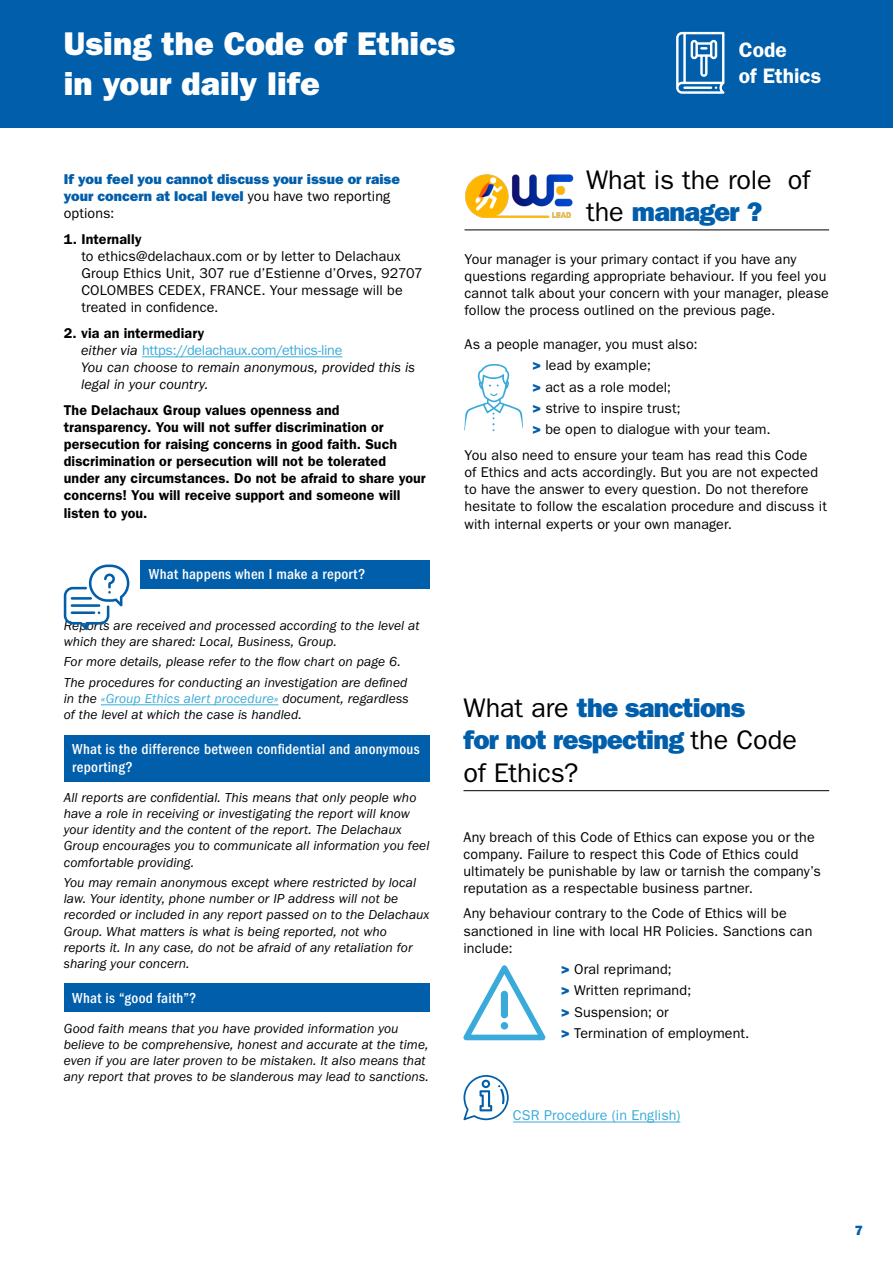
<style>
.page{position:relative;width:893px;height:1263px;background:#fff}
.page>*{position:absolute;margin:0;border:0;box-sizing:border-box;transform-origin:0 0}
.t1{font:33px/39.6px "ITC Franklin Gothic Std Hvy";color:#fff}
.titre2{font:27px/32.4px "ITC Franklin Gothic Std Hvy";letter-spacing:-.03em;color:#005eaa}
.titre2-2{font:27px/32.4px "ITC Franklin Gothic Std";letter-spacing:-.005em;color:#000}
.t2{font:600 21px/25.2px "ITC Franklin Gothic Std";letter-spacing:-.005em;color:#fff}
.question2{font:500 condensed 15px/18px "ITC Franklin Gothic Std";letter-spacing:.02em;color:#fff}
.courant_9_espAV2{font:14.25px/17.1px "ITC Franklin Gothic Std";letter-spacing:.01em;color:#000}
.courant_9_espAV2-2{font:600 14.25px/17.2px "ITC Franklin Gothic Std";letter-spacing:.005em;color:#000}
.courant_9_espAV2-3{font:italic 14.25px/17.1px "ITC Franklin Gothic Std";color:#000}
.courant_9_espAV2-4{font:14.25px/17.1px "ITC Franklin Gothic Std Hvy";color:#005eaa}
.courant_9_espAV2-5{font:14.25px "ITC Franklin Gothic Std";letter-spacing:.01em;color:#3aaadb}
.réponse{font:italic 13.5px/16.2px "ITC Franklin Gothic Std";letter-spacing:.005em;color:#000}
.t3{font:13.5px "ITC Franklin Gothic Std Hvy";color:#005eaa}
.s1{font-family:"ITC Franklin Gothic Std";color:#000}
.s2{font-weight:600}
.s3{font-weight:600;font-style:normal}
.s4{font-style:normal;color:#3aaadb}
.s5{color:#3aaadb}
.s6{font-family:"ITC Franklin Gothic Std Hvy";color:#005eaa}
</style>
<div class="page">
<div style="left:0;top:0;width:893px;height:128px;background:#005eaa"></div>
<svg style="left:676px;top:32px;width:49px;height:62px"></svg>
<hr style="left:683px;top:87px;width:29px;height:2px;background:#fff">
<hr style="left:142px;top:356px;width:200px;height:1px;background:#3aaadb">
<hr style="left:101px;top:704px;width:178px;height:1px;background:#3aaadb">
<div style="left:140px;top:561px;width:289px;height:28px;background:#005eaa"></div>
<div style="left:64px;top:735px;width:365px;height:46px;background:#005eaa"></div>
<div style="left:64px;top:984px;width:365px;height:28px;background:#005eaa"></div>
<hr style="left:465px;top:230px;width:364px;height:1px;background:#000">
<hr style="left:463px;top:790px;width:366px;height:1px;background:#000">
<hr style="left:513px;top:1121px;width:167px;height:1px;background:#3aaadb">
<svg style="left:463px;top:1075px;width:46px;height:45px"></svg>
<svg style="left:463px;top:965px;width:82px;height:75px"></svg>
<div style="left:501px;top:991px;width:7px;height:27px;background:#3aaadb;border-radius:4px"></div>
<div style="left:501px;top:1022px;width:7px;height:7px;background:#3aaadb;border-radius:50%"></div>
<svg style="left:464px;top:364px;width:59px;height:67px"></svg>
<svg style="left:64px;top:564px;width:65px;height:66px"></svg>
<hr style="left:71px;top:611px;width:24px;height:3px;background:#005eaa">
<hr style="left:71px;top:597px;width:21px;height:3px;background:#005eaa">
<img style="left:465px;top:174px;width:109px;height:44px">
<h1 class="t1" style="left:64px;top:24px;width:393px">Using the Code of Ethics in your daily life</h1>
<h3 class="t2" style="left:739px;top:38px;width:84px">Code<br>of Ethics</h3>
<p class="courant_9_espAV2-4" style="left:64px;top:171px;width:338px">If you feel you cannot discuss your issue or raise your concern at local level <span class="s1">you have two reporting options:</span></p>
<p class="courant_9_espAV2" style="left:81px;top:231px;width:343px;text-indent:-18px"><span class="s2">1. Internally<br></span>to ethics@delachaux.com or by letter to Delachaux Group Ethics Unit, 307 rue d’Estienne d’Orves, 92707<br>COLOMBES CEDEX, FRANCE. Your message will be treated in confidence.</p>
<p class="courant_9_espAV2-3" style="left:81px;top:325px;width:335px;text-indent:-17px"><span class="s3">2. via an intermediary<br></span>either via <span class="s4">https://delachaux.com/ethics-line<br></span>You can choose to remain anonymous, provided this is legal in your country.</p>
<p class="courant_9_espAV2-2" style="left:64px;top:401px;width:363px">The Delachaux Group values openness and transparency. You will not suffer discrimination or persecution for raising concerns in good faith. Such discrimination or persecution will not be tolerated<br>under any circumstances. Do not be afraid to share your concerns! You will receive support and someone will listen to you.</p>
<p class="question2" style="left:149px;top:566px;width:218px">What happens when I make a report?</p>
<p class="réponse" style="left:64px;top:617px;width:357px">Reports are received and processed according to the level at which they are shared: Local, Business, Group.</p>
<p class="réponse" style="left:64px;top:654px;width:339px">For more details, please refer to the flow chart on page 6.</p>
<p class="réponse" style="left:64px;top:674px;width:347px;text-align:justify">The procedures for conducting an investigation are defined in the <span class="s5">«Group Ethics alert procedure»</span> document, regardless of the level at which the case is handled.</p>
<p class="question2" style="left:72px;top:740px;width:349px">What is the difference between confidential and anonymous reporting?</p>
<p class="réponse" style="left:64px;top:789px;width:367px">All reports are confidential. This means that only people who have a role in receiving or investigating the report will know your identity and the content of the report. The Delachaux Group encourages you to communicate all information you feel comfortable providing.</p>
<p class="réponse" style="left:64px;top:875px;width:367px">You may remain anonymous except where restricted by local law. Your identity, phone number or IP address will not be recorded or included in any report passed on to the Delachaux Group. What matters is what is being reported, not who reports it. In any case, do not be afraid of any retaliation for sharing your concern.</p>
<p class="question2" style="left:72px;top:989px;width:126px">What is “good faith”?</p>
<p class="réponse" style="left:64px;top:1020px;width:367px">Good faith means that you have provided information you believe to be comprehensive, honest and accurate at the time, even if you are later proven to be mistaken. It also means that any report that proves to be slanderous may lead to sanctions.</p>
<p class="titre2-2" style="left:586px;top:163px;width:226px">What is the role of the <span class="s6">manager ?</span></p>
<p class="courant_9_espAV2" style="left:465px;top:250px;width:366px">Your manager is your primary contact if you have any questions regarding appropriate behaviour. If you feel you cannot talk about your concern with your manager, please follow the process outlined on the previous page.</p>
<p class="courant_9_espAV2" style="left:465px;top:336px;width:235px">As a people manager, you must also:</p>
<p class="courant_9_espAV2" style="left:533px;top:357px;width:120px"><span class="s6">&gt;</span> lead by example;</p>
<p class="courant_9_espAV2" style="left:533px;top:378px;width:140px"><span class="s6">&gt;</span> act as a role model;</p>
<p class="courant_9_espAV2" style="left:533px;top:400px;width:150px"><span class="s6">&gt;</span> strive to inspire trust;</p>
<p class="courant_9_espAV2" style="left:533px;top:421px;width:240px"><span class="s6">&gt;</span> be open to dialogue with your team.</p>
<p class="courant_9_espAV2" style="left:465px;top:447px;width:364px">You also need to ensure your team has read this Code<br>of Ethics and acts accordingly. But you are not expected to have the answer to every question. Do not therefore hesitate to follow the escalation procedure and discuss it with internal experts or your own manager.</p>
<p class="titre2" style="left:463px;top:692px;width:335px"><span class="s1">What are</span> the sanctions<br>for not respecting <span class="s1">the Code of Ethics?</span></p>
<p class="courant_9_espAV2" style="left:463px;top:828px;width:359px">Any breach of this Code of Ethics can expose you or the company. Failure to respect this Code of Ethics could ultimately be punishable by law or tarnish the company’s reputation as a respectable business partner.</p>
<p class="courant_9_espAV2" style="left:463px;top:905px;width:350px">Any behaviour contrary to the Code of Ethics will be sanctioned in line with local HR Policies. Sanctions can include:</p>
<p class="courant_9_espAV2" style="left:561px;top:961px;width:112px"><span class="s6">&gt;</span> Oral reprimand;</p>
<p class="courant_9_espAV2" style="left:561px;top:982px;width:131px"><span class="s6">&gt;</span> Written reprimand;</p>
<p class="courant_9_espAV2" style="left:561px;top:1003px;width:109px"><span class="s6">&gt;</span> Suspension; or</p>
<p class="courant_9_espAV2" style="left:561px;top:1025px;width:190px"><span class="s6">&gt;</span> Termination of employment.</p>
<p class="courant_9_espAV2-5" style="left:513px;top:1107px;width:169px">CSR Procedure (in English)</p>
<p class="t3" style="left:855px;top:1222px;width:10px">7</p>
</div>
